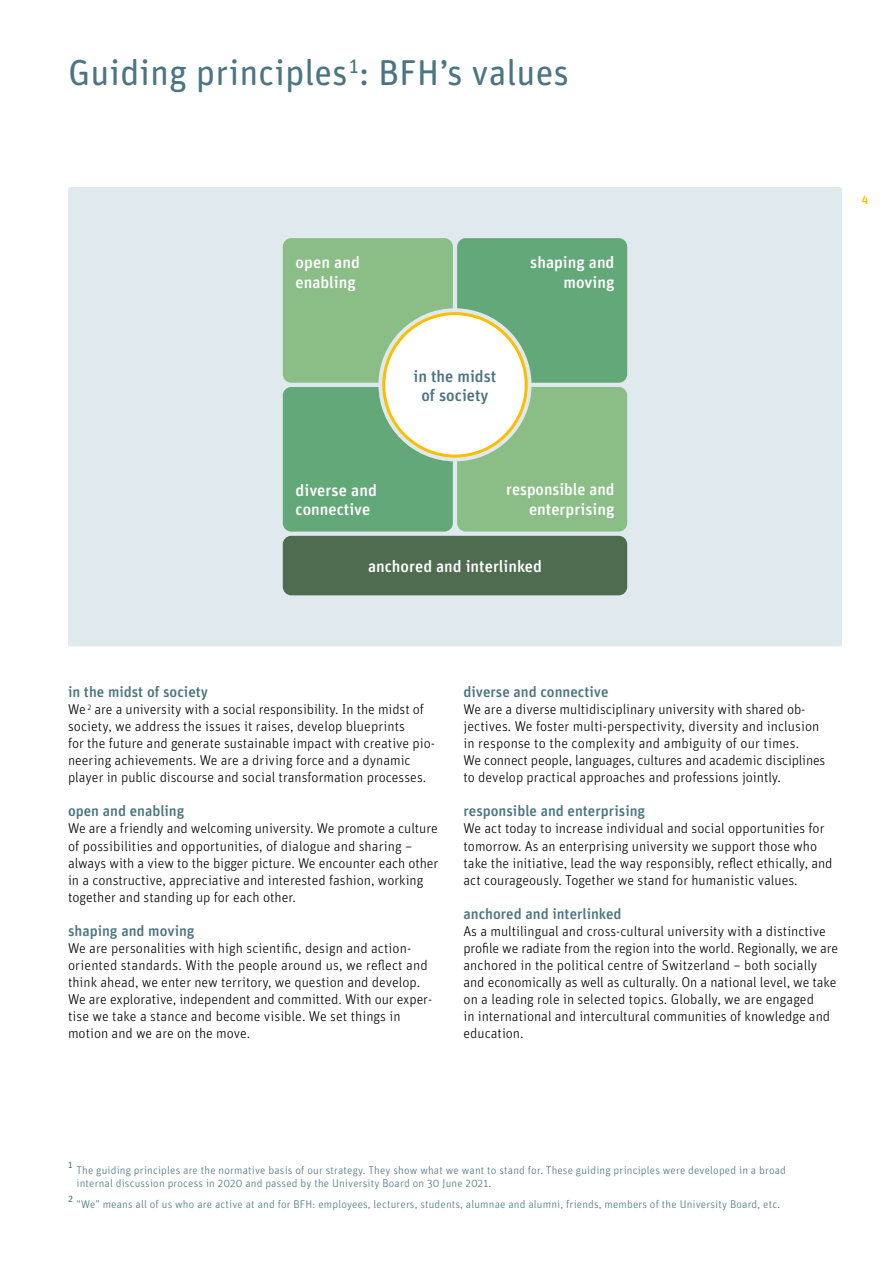
<style>
.page{position:relative;width:893px;height:1263px;background:#fff}
.page>*{position:absolute;margin:0;border:0;box-sizing:border-box;transform-origin:0 0}
.t1{font:36px "Unit Rounded Pro";color:#4b7582}
.t2{font:500 16.5px/19.5px "Unit Rounded Pro";color:#fff}
.t3{font:500 16.5px/19.5px "Unit Rounded Pro";color:#4b7582;text-align:center}
.t4{font:500 15px "Unit Rounded Pro";color:#4b7582}
.t5{font:300 14.25px/17px "Unit Rounded Pro";color:#000}
.t6{font:500 12px "Unit Rounded Pro";color:#fbbe00}
.t7{font:300 11.25px/13.6px "Unit Rounded Pro";letter-spacing:.015em;color:#4b7582}
.t8{font:9.75px "Unit Rounded Pro";color:#4b7582}
</style>
<div class="page">
<div style="left:68px;top:187px;width:774px;height:459px;background:#dfe9ee;border-radius:2px"></div>
<div style="left:283px;top:238px;width:170px;height:145px;background:#8bbe86;border-radius:9px"></div>
<div style="left:283px;top:387px;width:170px;height:144px;background:#63a879;border-radius:9px"></div>
<div style="left:457px;top:238px;width:170px;height:145px;background:#63a879;border-radius:9px"></div>
<div style="left:457px;top:387px;width:170px;height:144px;background:#8bbe86;border-radius:9px"></div>
<div style="left:283px;top:536px;width:344px;height:59px;background:#4f6c50;border-radius:9px"></div>
<svg style="left:378px;top:308px;width:153px;height:153px;background:#e0ddb4"></svg>
<div style="left:384px;top:314px;width:142px;height:142px;background:#fff;border-radius:50%"></div>
<div style="left:382px;top:312px;width:146px;height:146px;border:3px solid #fbbe00;border-radius:50%"></div>
<h1 class="t1" style="left:68px;top:48px;width:502px">Guiding principles<sup>1</sup>: BFH’s values</h1>
<p class="t2" style="left:296px;top:252px;width:66px">open and enabling</p>
<p class="t2" style="left:530px;top:252px;width:86px;text-align:right">shaping and moving</p>
<p class="t3" style="left:414px;top:366px;width:84px">in the midst of society</p>
<p class="t2" style="left:296px;top:479px;width:83px">diverse and connective</p>
<p class="t2" style="left:506px;top:479px;width:110px;text-align:right">responsible and enterprising</p>
<p class="t2" style="left:368px;top:556px;width:175px">anchored and interlinked</p>
<p class="t6" style="left:862px;top:191px;width:8px">4</p>
<p class="t4" style="left:68px;top:682px;width:142px">in the midst of society</p>
<p class="t5" style="left:68px;top:701px;width:368px">We <sup>2</sup> are a university with a social responsibility. In the midst of society, we address the issues it raises, develop blueprints<br>for the future and generate sustainable impact with creative pio&shy;neering achievements. We are a driving force and a dynamic player in public discourse and social transformation processes.</p>
<p class="t4" style="left:68px;top:801px;width:118px">open and enabling</p>
<p class="t5" style="left:68px;top:820px;width:372px">We are a friendly and welcoming university. We promote a culture of possibilities and opportunities, of dialogue and sharing – always with a view to the bigger picture. We encounter each other in a constructive, appreciative and interested fashion, working together and standing up for each other.</p>
<p class="t4" style="left:68px;top:920px;width:128px">shaping and moving</p>
<p class="t5" style="left:68px;top:939px;width:366px">We are personalities with high scientific, design and action&shy;oriented standards. With the people around us, we reflect and think ahead, we enter new territory, we question and develop.<br>We are explorative, independent and committed. With our exper&shy;tise we take a stance and become visible. We set things in motion and we are on the move.</p>
<p class="t4" style="left:463px;top:682px;width:146px">diverse and connective</p>
<p class="t5" style="left:463px;top:701px;width:363px">We are a diverse multidisciplinary university with shared ob&shy;jectives. We foster multi-perspectivity, diversity and inclusion in response to the complexity and ambiguity of our times.<br>We connect people, languages, cultures and academic disciplines to develop practical approaches and professions jointly.</p>
<p class="t4" style="left:463px;top:801px;width:183px">responsible and enterprising</p>
<p class="t5" style="left:463px;top:820px;width:371px">We act today to increase individual and social opportunities for tomorrow. As an enterprising university we support those who take the initiative, lead the way responsibly, reflect ethically, and act courageously. Together we stand for humanistic values.</p>
<p class="t4" style="left:463px;top:903px;width:160px">anchored and interlinked</p>
<p class="t5" style="left:463px;top:922px;width:376px">As a multilingual and cross-cultural university with a distinctive profile we radiate from the region into the world. Regionally, we are anchored in the political centre of Switzerland – both socially and economically as well as culturally. On a national level, we take on a leading role in selected topics. Globally, we are engaged<br>in international and intercultural communities of knowledge and education.</p>
<p class="t8" style="left:68px;top:1157px;width:6px">1</p>
<p class="t7" style="left:77px;top:1163px;width:711px">The guiding principles are the normative basis of our strategy. They show what we want to stand for. These guiding principles were developed in a broad internal discussion process in 2020 and passed by the University Board on 30 June 2021.</p>
<p class="t8" style="left:68px;top:1191px;width:6px">2</p>
<p class="t7" style="left:77px;top:1197px;width:705px">“We” means all of us who are active at and for BFH: employees, lecturers, students, alumnae and alumni, friends, members of the University Board, etc.</p>
</div>
